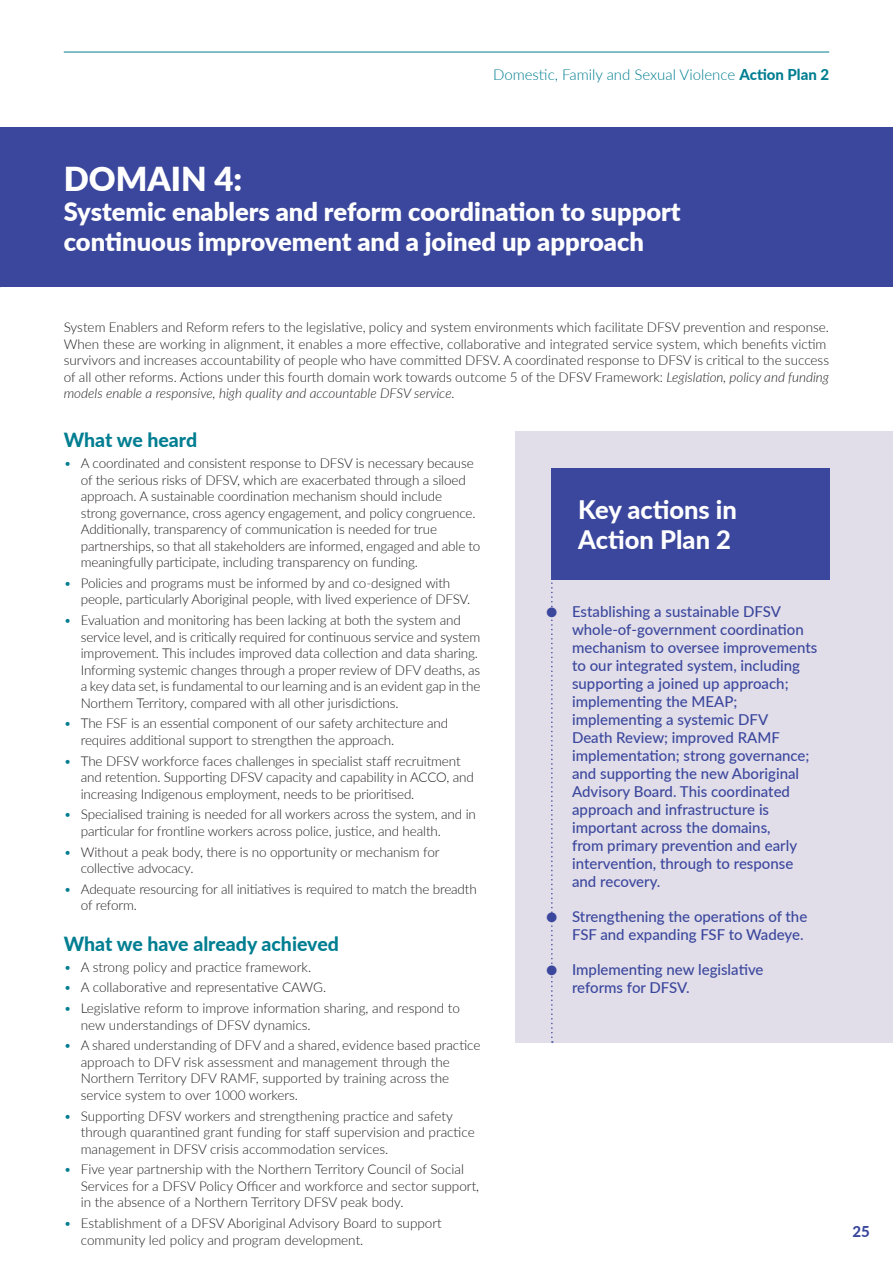
<style>
.page{position:relative;width:893px;height:1263px;background:#fff}
.page>*{position:absolute;margin:0;border:0;box-sizing:border-box;transform-origin:0 0}
._1__HEADING_1{font:900 33px "Lato";color:#fff}
._1__HEADING_1-2{font:900 25.5px/30px "Lato";color:#fff}
._2__HEADING_2{font:800 25.5px/30.6px "Lato";color:#fff}
._2__HEADING_2-2{font:800 19.5px "Lato";color:#007e91}
.t1{font:500 15px/18px "Lato";color:#3b479d}
.t2{font:300 15px "Lato";color:#007e91}
.t3{font:800 15px "Lato";color:#3b479d}
.t4{font:300 13.5px/16.5px "Lato";letter-spacing:-.01em;color:#231f20}
.s1{font-weight:800}
.s2{font-style:italic}
.s3{color:#007e91}
</style>
<div class="page">
<hr style="left:64px;top:52px;width:765px;height:1px;background:#007e91">
<div style="left:0;top:128px;width:893px;height:159px;background:#3b479d"></div>
<div style="left:516px;top:432px;width:377px;height:611px;background:#e1dee9"></div>
<svg style="left:551px;top:468px;width:278px;height:575px"></svg>
<p class="t2" style="left:493px;top:65px;width:338px">Domestic, Family and Sexual Violence <span class="s1">Action Plan 2</span></p>
<p class="_1__HEADING_1" style="left:64px;top:154px;width:180px">DOMAIN 4:</p>
<p class="_1__HEADING_1-2" style="left:64px;top:195px;width:618px">Systemic enablers and reform coordination to support continuous improvement and a joined up approach</p>
<p class="t4" style="left:64px;top:319px;width:767px">System Enablers and Reform refers to the legislative, policy and system environments which facilitate DFSV prevention and response.<br>When these are working in alignment, it enables a more effective, collaborative and integrated service system, which benefits victim survivors and increases accountability of people who have committed DFSV. A coordinated response to DFSV is critical to the success of all other reforms. Actions under this fourth domain work towards outcome 5 of the DFSV Framework: <span class="s2">Legislation, policy and funding models enable a responsive, high quality and accountable DFSV service.</span></p>
<p class="_2__HEADING_2-2" style="left:64px;top:426px;width:135px">What we heard</p>
<p class="t4" style="left:81px;top:454px;width:401px;text-indent:-17px"><span class="s3">•</span> A coordinated and consistent response to DFSV is necessary because of the serious risks of DFSV, which are exacerbated through a siloed approach. A sustainable coordination mechanism should include strong governance, cross agency engagement, and policy congruence.<br>Additionally, transparency of communication is needed for true partnerships, so that all stakeholders are informed, engaged and able to meaningfully participate, including transparency on funding.</p>
<p class="t4" style="left:81px;top:574px;width:391px;text-indent:-17px"><span class="s3">•</span> Policies and programs must be informed by and co-designed with people, particularly Aboriginal people, with lived experience of DFSV.</p>
<p class="t4" style="left:81px;top:611px;width:401px;text-indent:-17px"><span class="s3">•</span> Evaluation and monitoring has been lacking at both the system and service level, and is critically required for continuous service and system improvement. This includes improved data collection and data sharing.<br>Informing systemic changes through a proper review of DFV deaths, as a key data set, is fundamental to our learning and is an evident gap in the Northern Territory, compared with all other jurisdictions.</p>
<p class="t4" style="left:81px;top:715px;width:369px;text-indent:-17px"><span class="s3">•</span> The FSF is an essential component of our safety architecture and requires additional support to strengthen the approach.</p>
<p class="t4" style="left:81px;top:752px;width:394px;text-indent:-17px"><span class="s3">•</span> The DFSV workforce faces challenges in specialist staff recruitment and retention. Supporting DFSV capacity and capability in ACCO, and increasing Indigenous employment, needs to be prioritised.</p>
<p class="t4" style="left:81px;top:806px;width:397px;text-indent:-17px"><span class="s3">•</span> Specialised training is needed for all workers across the system, and in particular for frontline workers across police, justice, and health.</p>
<p class="t4" style="left:81px;top:843px;width:360px;text-indent:-17px"><span class="s3">•</span> Without a peak body, there is no opportunity or mechanism for collective advocacy.</p>
<p class="t4" style="left:81px;top:880px;width:398px;text-indent:-17px"><span class="s3">•</span> Adequate resourcing for all initiatives is required to match the breadth of reform.</p>
<p class="_2__HEADING_2-2" style="left:64px;top:929px;width:277px">What we have already achieved</p>
<p class="t4" style="left:64px;top:958px;width:249px"><span class="s3">•</span> A strong policy and practice framework.</p>
<p class="t4" style="left:64px;top:979px;width:264px"><span class="s3">•</span> A collaborative and representative CAWG.</p>
<p class="t4" style="left:81px;top:999px;width:381px;text-indent:-17px"><span class="s3">•</span> Legislative reform to improve information sharing, and respond to new understandings of DFSV dynamics.</p>
<p class="t4" style="left:81px;top:1037px;width:401px;text-indent:-17px"><span class="s3">•</span> A shared understanding of DFV and a shared, evidence based practice approach to DFV risk assessment and management through the Northern Territory DFV RAMF, supported by training across the service system to over 1000 workers.</p>
<p class="t4" style="left:81px;top:1107px;width:395px;text-indent:-17px"><span class="s3">•</span> Supporting DFSV workers and strengthening practice and safety through quarantined grant funding for staff supervision and practice management in DFSV crisis accommodation services.</p>
<p class="t4" style="left:81px;top:1161px;width:400px;text-indent:-17px"><span class="s3">•</span> Five year partnership with the Northern Territory Council of Social<br>Services for a DFSV Policy Officer and workforce and sector support, in the absence of a Northern Territory DFSV peak body.</p>
<p class="t4" style="left:81px;top:1214px;width:362px;text-indent:-17px"><span class="s3">•</span> Establishment of a DFSV Aboriginal Advisory Board to support community led policy and program development.</p>
<p class="_2__HEADING_2" style="left:578px;top:493px;width:160px">Key actions in<br>Action Plan 2</p>
<p class="t1" style="left:572px;top:602px;width:247px;text-indent:-26px">● Establishing a sustainable DFSV whole-of-government coordination mechanism to oversee improvements to our integrated system, including supporting a joined up approach; implementing the MEAP; implementing a systemic DFV<br>Death Review; improved RAMF implementation; strong governance; and supporting the new Aboriginal<br>Advisory Board. This coordinated approach and infrastructure is important across the domains,<br>from primary prevention and early intervention, through to response and recovery.</p>
<p class="t1" style="left:547px;top:907px;width:262px;text-align:right">● Strengthening the operations of the<br>FSF and expanding FSF to Wadeye.</p>
<p class="t1" style="left:572px;top:960px;width:193px;text-indent:-26px">● Implementing new legislative reforms for DFSV.</p>
<p class="t3" style="left:852px;top:1220px;width:19px">25</p>
</div>
